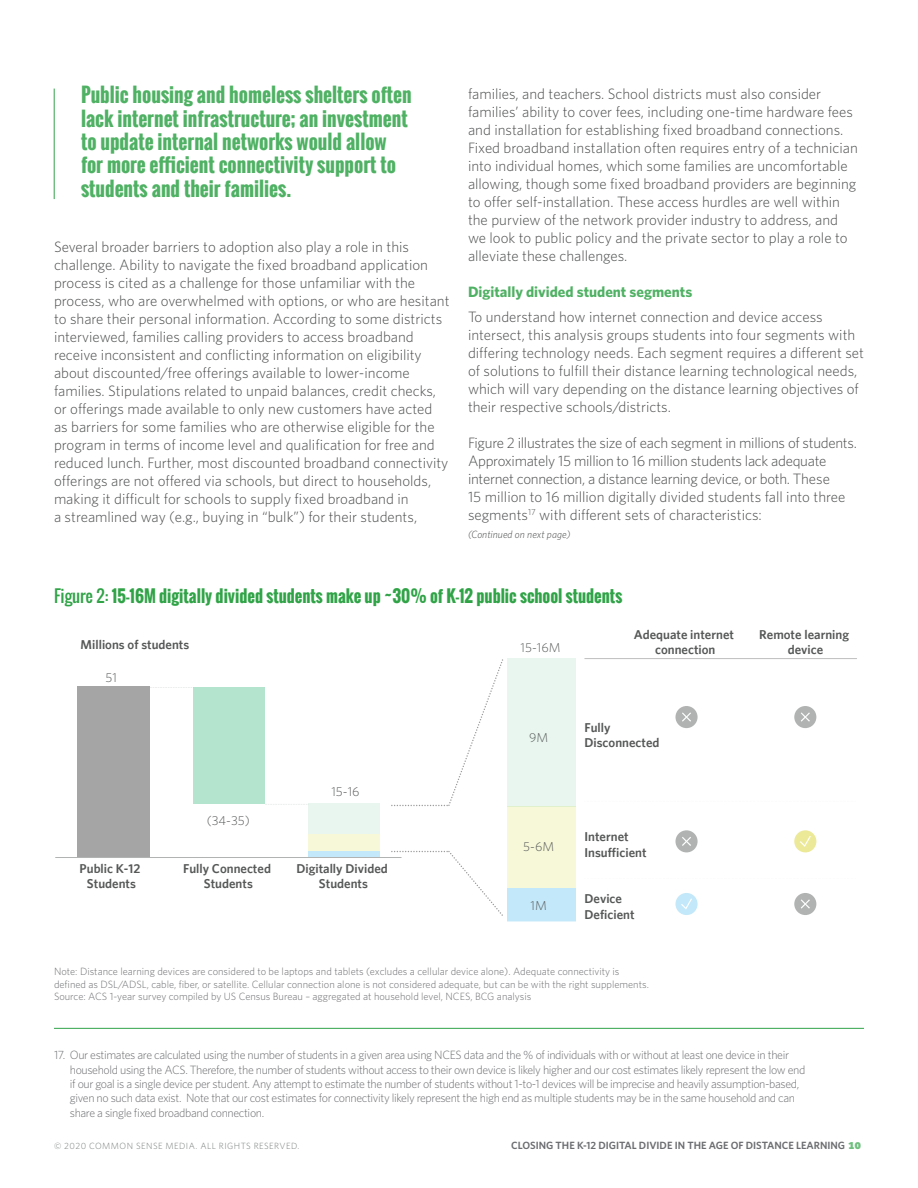
<style>
.page{position:relative;width:918px;height:1188px;background:#fff}
.page>*{position:absolute;margin:0;border:0;box-sizing:border-box;transform-origin:0 0}
.t1{font:700 19.5px/23.4px "Oswald";color:#4fb163}
.t2{font:700 16.5px "Oswald";color:#30a347}
.t3{font:300 15px/18px "Whitney";color:#4b4c4d}
.t4{font:300 15px/18px "Whitney";letter-spacing:-.02em;color:#4b4c4d}
.t5{font:700 15px "Whitney";color:#4fb163}
.t6{font:600 12.9px/15.5px "Whitney";color:#565757;text-align:center}
.t7{font:300 12.9px "Whitney";color:#565757}
.t8{font:300 12px/14.4px "Whitney";letter-spacing:-.03em;color:#6c6d70}
.t9{font:300 10.5px/12.6px "Whitney";color:#6c6d70}
.t10{font:600 10.5px "Whitney";color:#6c6d70}
.t11{font:italic 300 10.5px "Whitney";color:#4b4c4d}
.t12{font:300 9px "Whitney";letter-spacing:.05em;color:#767a79}
.s1{font-weight:400}
.s2{font-family:"Henderson BCG Mod";font-weight:900;color:#6ebf7e}
</style>
<div class="page">
<svg style="left:150px;top:687px;width:42px;height:1px"></svg>
<svg style="left:265px;top:804px;width:42px;height:1px"></svg>
<div style="left:77px;top:687px;width:73px;height:170px;background:#a6a5a5"></div>
<div style="left:308px;top:851px;width:72px;height:6px;background:#c3e8f9"></div>
<div style="left:308px;top:834px;width:72px;height:17px;background:#f6f8d8"></div>
<div style="left:193px;top:687px;width:72px;height:117px;background:#b4e4cd"></div>
<div style="left:308px;top:804px;width:72px;height:30px;background:#e8f6ef"></div>
<hr style="left:55px;top:857px;width:347px;height:1px;background:#b1b3b3">
<svg style="left:391px;top:659px;width:112px;height:147px"></svg>
<svg style="left:391px;top:851px;width:112px;height:65px"></svg>
<div style="left:507px;top:888px;width:68px;height:34px;background:#c3e8f9"></div>
<div style="left:507px;top:806px;width:68px;height:82px;background:#f6f8d8"></div>
<div style="left:507px;top:658px;width:68px;height:148px;background:#e8f6ef"></div>
<div style="left:675px;top:893px;width:23px;height:22px;background:#c3e8f9;border-radius:50%"></div>
<svg style="left:681px;top:898px;width:11px;height:11px"></svg>
<div style="left:794px;top:830px;width:22px;height:22px;background:#ece999;border-radius:50%"></div>
<svg style="left:800px;top:836px;width:11px;height:11px"></svg>
<div style="left:675px;top:830px;width:23px;height:22px;background:#b1b3b3;border-radius:50%"></div>
<svg style="left:682px;top:837px;width:9px;height:9px"></svg>
<div style="left:675px;top:706px;width:23px;height:22px;background:#b1b3b3;border-radius:50%"></div>
<svg style="left:682px;top:712px;width:9px;height:10px"></svg>
<div style="left:794px;top:706px;width:22px;height:22px;background:#b1b3b3;border-radius:50%"></div>
<svg style="left:801px;top:712px;width:9px;height:10px"></svg>
<div style="left:794px;top:893px;width:22px;height:22px;background:#b1b3b3;border-radius:50%"></div>
<svg style="left:801px;top:899px;width:9px;height:10px"></svg>
<hr style="left:585px;top:658px;width:272px;height:1px;background:#bfbebe">
<hr style="left:54px;top:1028px;width:810px;height:1px;background:#30a347">
<hr style="left:54px;top:89px;width:1px;height:110px;background:#30a347">
<p class="t1" style="left:81px;top:83px;width:332px">Public housing and homeless shelters often lack internet infrastructure; an investment to update internal networks would allow for more efficient connectivity support to students and their families.</p>
<p class="t3" style="left:54px;top:238px;width:397px">Several broader barriers to adoption also play a role in this challenge. Ability to navigate the fixed broadband application process is cited as a challenge for those unfamiliar with the process, who are overwhelmed with options, or who are hesitant to share their personal information. According to some districts interviewed, families calling providers to access broadband receive inconsistent and conflicting information on eligibility about discounted/free offerings available to lower-income families. Stipulations related to unpaid balances, credit checks, or offerings made available to only new customers have acted as barriers for some families who are otherwise eligible for the program in terms of income level and qualification for free and reduced lunch. Further, most discounted broadband connectivity offerings are not offered via schools, but direct to households, making it difficult for schools to supply fixed broadband in<br>a streamlined way (e.g., buying in “bulk”) for their students,</p>
<p class="t3" style="left:468px;top:85px;width:391px">families, and teachers. School districts must also consider families’ ability to cover fees, including one-time hardware fees and installation for establishing fixed broadband connections.<br>Fixed broadband installation often requires entry of a technician into individual homes, which some families are uncomfortable allowing, though some fixed broadband providers are beginning to offer self-installation. These access hurdles are well within the purview of the network provider industry to address, and we look to public policy and the private sector to play a role to alleviate these challenges.</p>
<p class="t5" style="left:468px;top:283px;width:226px">Digitally divided student segments</p>
<p class="t3" style="left:468px;top:308px;width:397px">To understand how internet connection and device access intersect, this analysis groups students into four segments with differing technology needs. Each segment requires a different set of solutions to fulfill their distance learning technological needs, which will vary depending on the distance learning objectives of their respective schools/districts.</p>
<p class="t4" style="left:468px;top:434px;width:390px">Figure 2 illustrates the size of each segment in millions of students.<br>Approximately 15 million to 16 million students lack adequate internet connection, a distance learning device, or both. These<br>15 million to 16 million digitally divided students fall into three segments<sup>17</sup> with different sets of characteristics:</p>
<p class="t11" style="left:468px;top:528px;width:104px">(Continued on next page)</p>
<p class="t2" style="left:54px;top:584px;width:570px"><span class="s1">Figure 2:</span> 15-16M digitally divided students make up ~30% of K-12 public school students</p>
<p class="t6" style="left:81px;top:636px;width:110px">Millions of students</p>
<p class="t7" style="left:106px;top:670px;width:13px">51</p>
<p class="t7" style="left:521px;top:640px;width:42px">15-16M</p>
<p class="t6" style="left:634px;top:626px;width:102px">Adequate internet connection</p>
<p class="t6" style="left:759px;top:626px;width:91px">Remote learning device</p>
<p class="t7" style="left:207px;top:813px;width:45px">(34-35)</p>
<p class="t7" style="left:331px;top:784px;width:30px">15-16</p>
<p class="t6" style="left:80px;top:860px;width:62px">Public K-12<br>Students</p>
<p class="t6" style="left:183px;top:860px;width:89px">Fully Connected<br>Students</p>
<p class="t6" style="left:296px;top:860px;width:93px">Digitally Divided<br>Students</p>
<p class="t7" style="left:529px;top:730px;width:21px">9M</p>
<p class="t6" style="left:584px;top:719px;width:77px;text-align:left">Fully<br>Disconnected</p>
<p class="t7" style="left:523px;top:839px;width:32px">5-6M</p>
<p class="t7" style="left:531px;top:898px;width:18px">1M</p>
<p class="t6" style="left:584px;top:829px;width:64px;text-align:left">Internet<br>Insufficient</p>
<p class="t6" style="left:584px;top:890px;width:52px;text-align:left">Device<br>Deficient</p>
<p class="t9" style="left:54px;top:965px;width:596px">Note: Distance learning devices are considered to be laptops and tablets (excludes a cellular device alone). Adequate connectivity is defined as DSL/ADSL, cable, fiber, or satellite. Cellular connection alone is not considered adequate, but can be with the right supplements.<br>Source: ACS 1-year survey compiled by US Census Bureau – aggregated at household level, NCES, BCG analysis</p>
<p class="t8" style="left:70px;top:1048px;width:737px;text-indent:-16px">17. Our estimates are calculated using the number of students in a given area using NCES data and the % of individuals with or without at least one device in their household using the ACS. Therefore, the number of students without access to their own device is likely higher and our cost estimates likely represent the low end if our goal is a single device per student. Any attempt to estimate the number of students without 1-to-1 devices will be imprecise and heavily assumption-based, given no such data exist. Note that our cost estimates for connectivity likely represent the high end as multiple students may be in the same household and can share a single fixed broadband connection.</p>
<p class="t12" style="left:54px;top:1141px;width:247px">© 2020 COMMON SENSE MEDIA. ALL RIGHTS RESERVED.</p>
<p class="t10" style="left:511px;top:1139px;width:351px">CLOSING THE K-12 DIGITAL DIVIDE IN THE AGE OF DISTANCE LEARNING <span class="s2">10</span></p>
</div>
